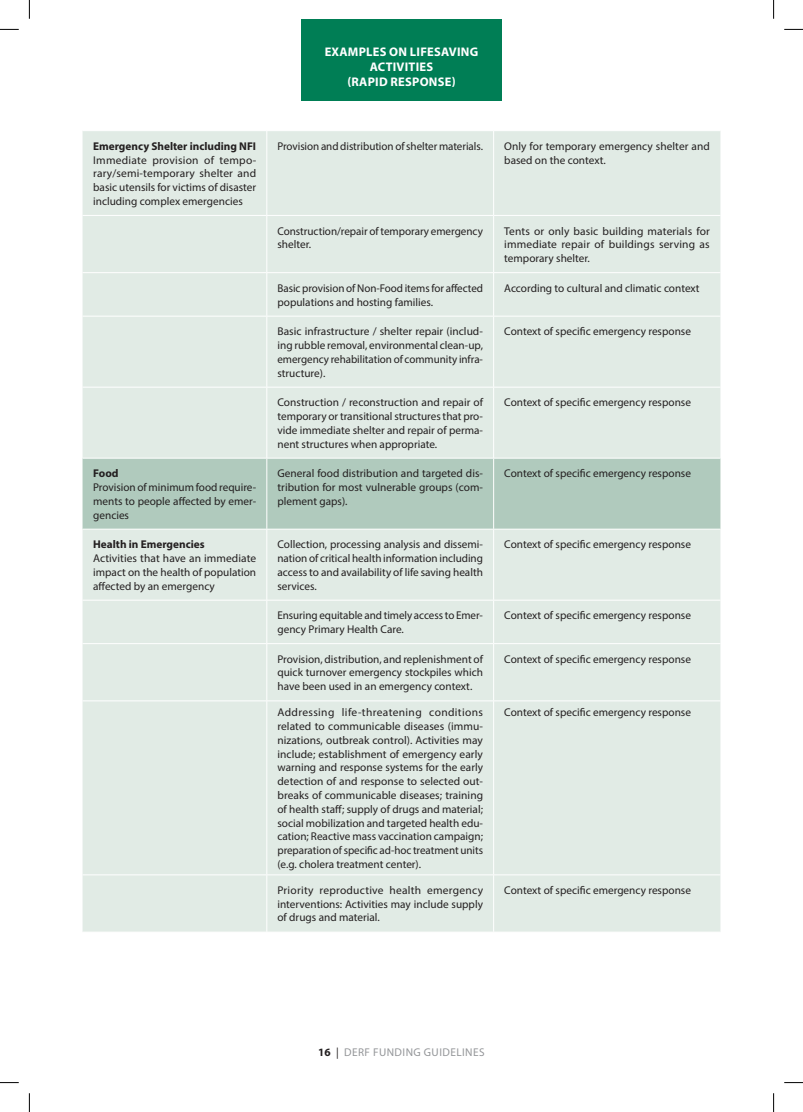
<style>
.page{position:relative;width:803px;height:1112px;background:#fff}
.page>*{position:absolute;margin:0;border:0;box-sizing:border-box;transform-origin:0 0}
.t1{font:700 12.5px/15px "Myriad Pro";letter-spacing:.02em;color:#fff;text-align:center}
.t2{font:11.25px/13.8px "Myriad Pro";color:#231f20;text-align:justify}
.t3{font:700 11.25px "Myriad Pro";color:#231f20}
.t4{font:11.25px "Myriad Pro";letter-spacing:.04em;color:#939598}
.s1{font-weight:700;color:#231f20}
.s2{color:#231f20}
</style>
<div class="page">
<div style="left:301px;top:19px;width:201px;height:81px;background:#007e55"></div>
<div style="left:83px;top:131px;width:637px;height:800px;background:#e1ebe5"></div>
<div style="left:83px;top:458px;width:637px;height:70px;background:#b0cabd"></div>
<hr style="left:266px;top:131px;width:1px;height:84px;background:#fff">
<hr style="left:493px;top:131px;width:1px;height:84px;background:#fff">
<hr style="left:83px;top:215px;width:184px;height:1px;background:#fff">
<hr style="left:267px;top:215px;width:227px;height:1px;background:#fff">
<hr style="left:266px;top:216px;width:1px;height:56px;background:#fff">
<hr style="left:494px;top:215px;width:226px;height:1px;background:#fff">
<hr style="left:493px;top:216px;width:1px;height:56px;background:#fff">
<hr style="left:83px;top:272px;width:184px;height:1px;background:#fff">
<hr style="left:267px;top:272px;width:227px;height:1px;background:#fff">
<hr style="left:266px;top:273px;width:1px;height:43px;background:#fff">
<hr style="left:494px;top:272px;width:226px;height:1px;background:#fff">
<hr style="left:493px;top:273px;width:1px;height:43px;background:#fff">
<hr style="left:83px;top:316px;width:184px;height:1px;background:#fff">
<hr style="left:267px;top:316px;width:227px;height:1px;background:#fff">
<hr style="left:266px;top:316px;width:1px;height:71px;background:#fff">
<hr style="left:494px;top:316px;width:226px;height:1px;background:#fff">
<hr style="left:493px;top:316px;width:1px;height:71px;background:#fff">
<hr style="left:83px;top:387px;width:184px;height:1px;background:#fff">
<hr style="left:267px;top:387px;width:227px;height:1px;background:#fff">
<hr style="left:266px;top:387px;width:1px;height:70px;background:#fff">
<hr style="left:494px;top:387px;width:226px;height:1px;background:#fff">
<hr style="left:493px;top:387px;width:1px;height:70px;background:#fff">
<hr style="left:83px;top:457px;width:184px;height:1px;background:#fff">
<hr style="left:267px;top:457px;width:227px;height:1px;background:#fff">
<hr style="left:266px;top:458px;width:1px;height:70px;background:#fff">
<hr style="left:494px;top:457px;width:226px;height:1px;background:#fff">
<hr style="left:493px;top:458px;width:1px;height:70px;background:#fff">
<hr style="left:83px;top:528px;width:184px;height:1px;background:#fff">
<hr style="left:267px;top:528px;width:227px;height:1px;background:#fff">
<hr style="left:266px;top:529px;width:1px;height:70px;background:#fff">
<hr style="left:494px;top:528px;width:226px;height:1px;background:#fff">
<hr style="left:493px;top:529px;width:1px;height:70px;background:#fff">
<hr style="left:83px;top:599px;width:184px;height:1px;background:#fff">
<hr style="left:267px;top:599px;width:227px;height:1px;background:#fff">
<hr style="left:266px;top:600px;width:1px;height:43px;background:#fff">
<hr style="left:494px;top:599px;width:226px;height:1px;background:#fff">
<hr style="left:493px;top:600px;width:1px;height:43px;background:#fff">
<hr style="left:83px;top:643px;width:184px;height:1px;background:#fff">
<hr style="left:267px;top:643px;width:227px;height:1px;background:#fff">
<hr style="left:266px;top:643px;width:1px;height:57px;background:#fff">
<hr style="left:494px;top:643px;width:226px;height:1px;background:#fff">
<hr style="left:493px;top:643px;width:1px;height:57px;background:#fff">
<hr style="left:83px;top:700px;width:184px;height:1px;background:#fff">
<hr style="left:267px;top:700px;width:227px;height:1px;background:#fff">
<hr style="left:266px;top:701px;width:1px;height:173px;background:#fff">
<hr style="left:494px;top:700px;width:226px;height:1px;background:#fff">
<hr style="left:493px;top:701px;width:1px;height:173px;background:#fff">
<hr style="left:83px;top:874px;width:184px;height:1px;background:#fff">
<hr style="left:267px;top:874px;width:227px;height:1px;background:#fff">
<hr style="left:266px;top:875px;width:1px;height:56px;background:#fff">
<hr style="left:494px;top:874px;width:226px;height:1px;background:#fff">
<hr style="left:493px;top:875px;width:1px;height:56px;background:#fff">
<svg style="left:0;top:29px;width:19px;height:1px"></svg>
<svg style="left:784px;top:29px;width:19px;height:1px"></svg>
<svg style="left:0;top:1082px;width:19px;height:1px"></svg>
<svg style="left:784px;top:1082px;width:19px;height:1px"></svg>
<svg style="left:29px;top:0;width:1px;height:19px"></svg>
<svg style="left:29px;top:1093px;width:1px;height:18px"></svg>
<svg style="left:773px;top:0;width:1px;height:19px"></svg>
<svg style="left:773px;top:1093px;width:1px;height:18px"></svg>
<p class="t1" style="left:325px;top:44px;width:155px">EXAMPLES ON LIFESAVING<br>ACTIVITIES<br>(RAPID RESPONSE)</p>
<p class="t3" style="left:93px;top:139px;width:165px">Emergency Shelter including NFI</p>
<p class="t2" style="left:93px;top:153px;width:165px">Immediate provision of tempo&shy;rary/semi-temporary shelter and basic utensils for victims of disaster including complex emergencies</p>
<p class="t2" style="left:277px;top:139px;width:207px">Provision and distribution of shelter materials.</p>
<p class="t2" style="left:504px;top:139px;width:207px">Only for temporary emergency shelter and based on the context.</p>
<p class="t2" style="left:277px;top:223px;width:207px">Construction/repair of temporary emergency shelter.</p>
<p class="t2" style="left:504px;top:223px;width:207px">Tents or only basic building materials for immediate repair of buildings serving as temporary shelter.</p>
<p class="t2" style="left:277px;top:281px;width:207px">Basic provision of Non-Food items for affected populations and hosting families.</p>
<p class="t2" style="left:504px;top:281px;width:197px">According to cultural and climatic context</p>
<p class="t2" style="left:277px;top:324px;width:207px">Basic infrastructure / shelter repair (includ&shy;ing rubble removal, environmental clean-up, emergency rehabilitation of community infra&shy;structure).</p>
<p class="t2" style="left:504px;top:324px;width:188px">Context of specific emergency response</p>
<p class="t2" style="left:277px;top:395px;width:207px">Construction / reconstruction and repair of temporary or transitional structures that pro&shy;vide immediate shelter and repair of perma&shy;nent structures when appropriate.</p>
<p class="t2" style="left:504px;top:395px;width:188px">Context of specific emergency response</p>
<p class="t3" style="left:93px;top:466px;width:27px">Food</p>
<p class="t2" style="left:93px;top:480px;width:164px">Provision of minimum food require&shy;ments to people affected by emer&shy;gencies</p>
<p class="t2" style="left:277px;top:466px;width:207px">General food distribution and targeted dis&shy;tribution for most vulnerable groups (com&shy;plement gaps).</p>
<p class="t2" style="left:504px;top:466px;width:188px">Context of specific emergency response</p>
<p class="t3" style="left:93px;top:537px;width:113px">Health in Emergencies</p>
<p class="t2" style="left:93px;top:551px;width:165px">Activities that have an immediate impact on the health of population affected by an emergency</p>
<p class="t2" style="left:277px;top:537px;width:207px">Collection, processing analysis and dissemi&shy;nation of critical health information including access to and availability of life saving health services.</p>
<p class="t2" style="left:504px;top:537px;width:188px">Context of specific emergency response</p>
<p class="t2" style="left:277px;top:608px;width:207px">Ensuring equitable and timely access to Emer&shy;gency Primary Health Care.</p>
<p class="t2" style="left:504px;top:608px;width:188px">Context of specific emergency response</p>
<p class="t2" style="left:277px;top:651px;width:207px">Provision, distribution, and replenishment of quick turnover emergency stockpiles which have been used in an emergency context.</p>
<p class="t2" style="left:504px;top:651px;width:188px">Context of specific emergency response</p>
<p class="t2" style="left:277px;top:705px;width:207px">Addressing life-threatening conditions related to communicable diseases (immu&shy;nizations, outbreak control). Activities may include; establishment of emergency early warning and response systems for the early detection of and response to selected out&shy;breaks of communicable diseases; training of health staff; supply of drugs and material; social mobilization and targeted health edu&shy;cation; Reactive mass vaccination campaign; preparation of specific ad-hoc treatment units (e.g. cholera treatment center).</p>
<p class="t2" style="left:504px;top:705px;width:188px">Context of specific emergency response</p>
<p class="t2" style="left:277px;top:882px;width:207px">Priority reproductive health emergency interventions: Activities may include supply of drugs and material.</p>
<p class="t2" style="left:504px;top:882px;width:188px">Context of specific emergency response</p>
<p class="t4" style="left:318px;top:1044px;width:168px"><span class="s1">16</span> <span class="s2">|</span> DERF FUNDING GUIDELINES</p>
</div>
